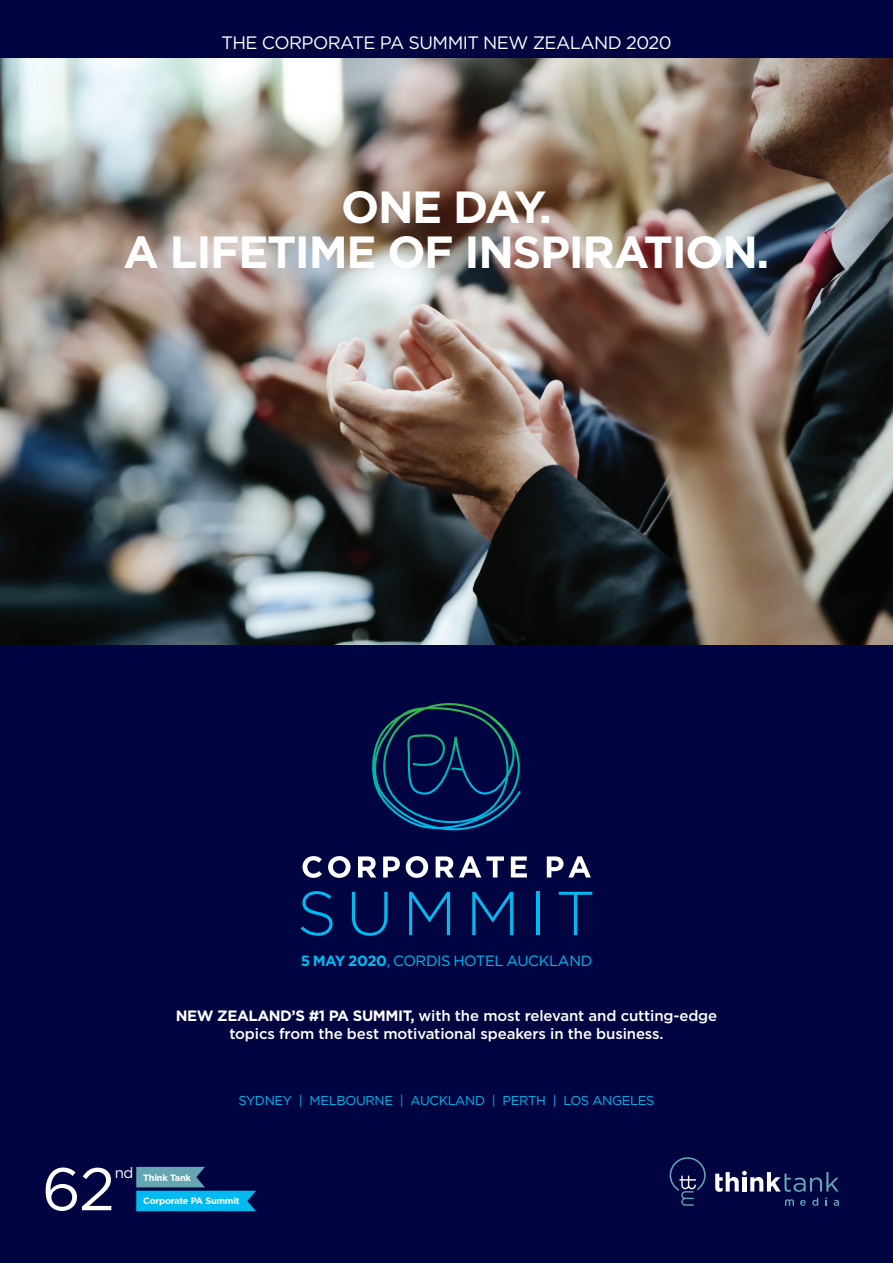
<style>
.page{position:relative;width:893px;height:1263px;background:#000541}
.page>*{position:absolute;margin:0;border:0;box-sizing:border-box;transform-origin:0 0}
.t1{font:60px "Gotham";color:#fff}
.t2{font:700 45px "Gotham";letter-spacing:-.03em;color:#fff}
.t3{font:18px "Gotham";letter-spacing:-.03em;color:#fff}
.t4{font:500 15px/18px "Gotham";letter-spacing:-.01em;color:#fff;text-align:center}
.t5{font:15px "Gotham";color:#fff}
.t6{font:14.85px "Gotham";letter-spacing:-.025em;color:#00baf1}
.t7{font:12.9px "Gotham";letter-spacing:-.025em;color:#00baf1}
.t8{font:700 9.15px "Gotham";letter-spacing:-.025em;color:#fff}
.s1{font-weight:700}
</style>
<div class="page">
<img style="left:0;top:58px;width:893px;height:587px">
<svg style="left:302px;top:856px;width:20px;height:22px"></svg>
<svg style="left:328px;top:856px;width:23px;height:22px"></svg>
<svg style="left:358px;top:856px;width:18px;height:22px"></svg>
<svg style="left:383px;top:856px;width:17px;height:22px"></svg>
<svg style="left:406px;top:856px;width:22px;height:22px"></svg>
<svg style="left:436px;top:856px;width:68px;height:22px"></svg>
<svg style="left:511px;top:856px;width:16px;height:22px"></svg>
<svg style="left:547px;top:856px;width:44px;height:22px"></svg>
<svg style="left:301px;top:891px;width:32px;height:45px"></svg>
<svg style="left:352px;top:892px;width:35px;height:44px"></svg>
<svg style="left:409px;top:892px;width:41px;height:43px"></svg>
<svg style="left:472px;top:892px;width:41px;height:43px"></svg>
<hr style="left:536px;top:892px;width:3px;height:43px;background:#00baf1">
<svg style="left:559px;top:892px;width:33px;height:43px"></svg>
<svg style="left:372px;top:703px;width:149px;height:127px"></svg>
<svg style="left:670px;top:1157px;width:169px;height:49px"></svg>
<svg style="left:136px;top:1167px;width:120px;height:44px"></svg>
<p class="t3" style="left:221px;top:31px;width:452px">THE CORPORATE PA SUMMIT NEW ZEALAND 2020</p>
<p class="t2" style="left:341px;top:177px;width:212px">ONE DAY.</p>
<p class="t2" style="left:124px;top:222px;width:647px">A LIFETIME OF INSPIRATION.</p>
<p class="t6" style="left:301px;top:951px;width:293px"><span class="s1">5 MAY 2020</span>, CORDIS HOTEL AUCKLAND</p>
<p class="t4" style="left:176px;top:1006px;width:543px"><span class="s1">NEW ZEALAND’S #1 PA SUMMIT,</span> with the most relevant and cutting-edge topics from the best motivational speakers in the business.</p>
<p class="t7" style="left:239px;top:1092px;width:417px">SYDNEY | MELBOURNE | AUCKLAND | PERTH | LOS ANGELES</p>
<p class="t5" style="left:115px;top:1163px;width:20px">nd</p>
<p class="t1" style="left:42px;top:1151px;width:75px">62</p>
<p class="t8" style="left:143px;top:1172px;width:49px">Think Tank</p>
<p class="t8" style="left:143px;top:1195px;width:98px">Corporate PA Summit</p>
</div>
